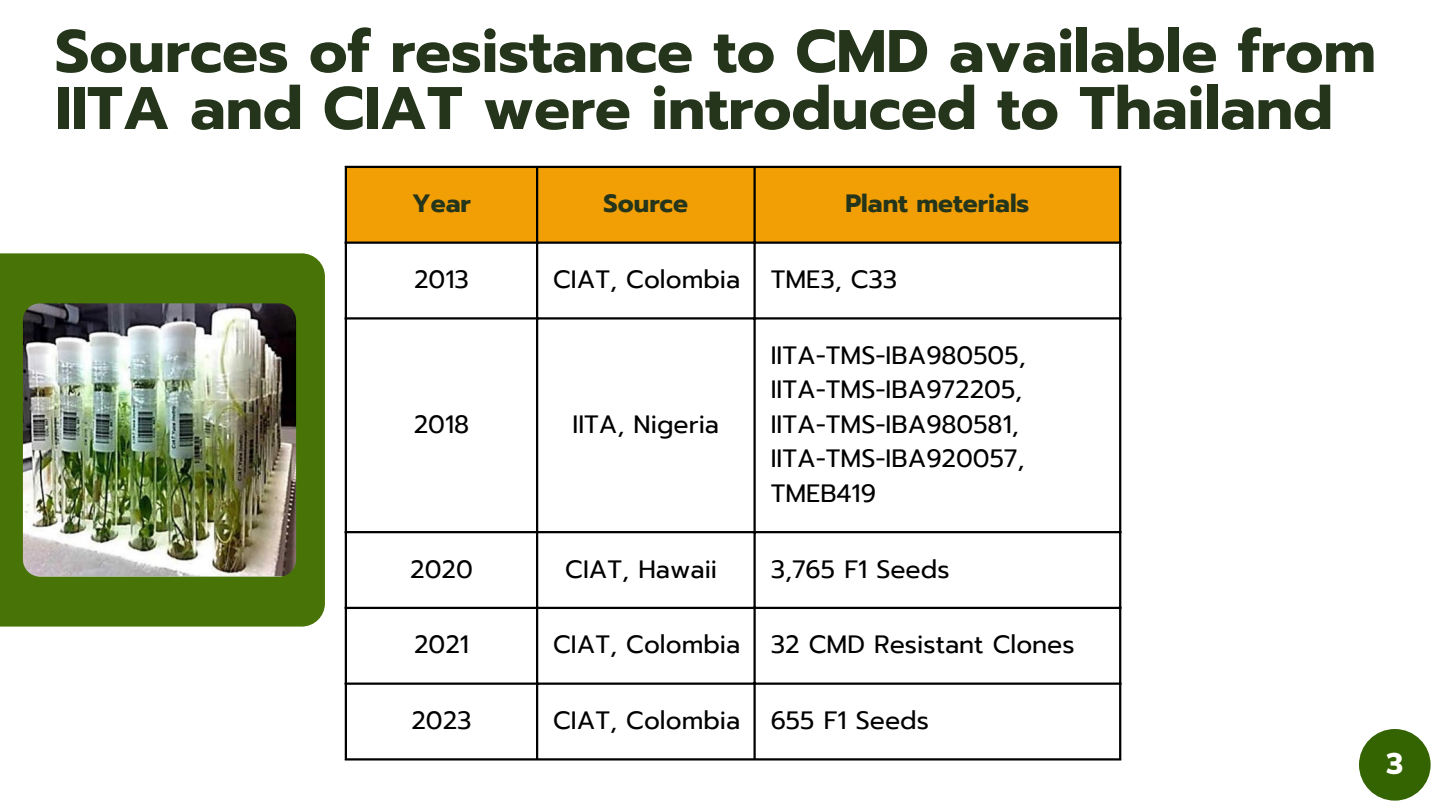
<style>
.page{position:relative;width:1440px;height:810px;background:#fff}
.page>*{position:absolute;margin:0;border:0;box-sizing:border-box;transform-origin:0 0}
.t1{font:700 60px/57px "Prompt";color:#24351b}
.t2{font:900 30px "Nunito Sans";color:#fff}
.t3{font:25px "Prompt";color:#000}
.t4{font:700 25px "Prompt";color:#24351b}
</style>
<div class="page">
<div style="left:0;top:253px;width:325px;height:374px;background:#487307"></div>
<div style="left:347px;top:168px;width:772px;height:74px;background:#f29f05"></div>
<hr style="left:345px;top:168px;width:2px;height:590px;background:#000">
<hr style="left:536px;top:168px;width:2px;height:590px;background:#000">
<hr style="left:753px;top:168px;width:3px;height:590px;background:#000">
<hr style="left:1119px;top:168px;width:2px;height:590px;background:#000">
<hr style="left:345px;top:166px;width:776px;height:2px;background:#000">
<hr style="left:345px;top:242px;width:776px;height:2px;background:#000">
<hr style="left:345px;top:317px;width:776px;height:3px;background:#000">
<hr style="left:345px;top:531px;width:776px;height:2px;background:#000">
<hr style="left:345px;top:607px;width:776px;height:2px;background:#000">
<hr style="left:345px;top:683px;width:776px;height:2px;background:#000">
<hr style="left:345px;top:758px;width:776px;height:3px;background:#000">
<img style="left:23px;top:303px;width:273px;height:274px;border-radius:17px">
<div style="left:1359px;top:729px;width:72px;height:72px;background:#336401;border-radius:50%"></div>
<p class="t1" style="left:55px;top:23px;width:1322px">Sources of resistance to CMD available from<br>IITA and CIAT were introduced to Thailand</p>
<p class="t4" style="left:412px;top:185px;width:60px">Year</p>
<p class="t4" style="left:604px;top:185px;width:86px">Source</p>
<p class="t4" style="left:845px;top:185px;width:185px">Plant meterials</p>
<p class="t3" style="left:414px;top:261px;width:56px">2013</p>
<p class="t3" style="left:553px;top:261px;width:189px">CIAT, Colombia</p>
<p class="t3" style="left:771px;top:261px;width:128px">TME3, C33</p>
<p class="t3" style="left:414px;top:406px;width:57px">2018</p>
<p class="t3" style="left:573px;top:406px;width:148px">IITA, Nigeria</p>
<p class="t3" style="left:771px;top:337px;width:256px">IITA-TMS-IBA980505,</p>
<p class="t3" style="left:771px;top:371px;width:253px">IITA-TMS-IBA972205,</p>
<p class="t3" style="left:771px;top:406px;width:249px">IITA-TMS-IBA980581,</p>
<p class="t3" style="left:771px;top:440px;width:255px">IITA-TMS-IBA920057,</p>
<p class="t3" style="left:771px;top:475px;width:107px">TMEB419</p>
<p class="t3" style="left:410px;top:550px;width:64px">2020</p>
<p class="t3" style="left:565px;top:550px;width:153px">CIAT, Hawaii</p>
<p class="t3" style="left:771px;top:550px;width:180px">3,765 F1 Seeds</p>
<p class="t3" style="left:414px;top:626px;width:56px">2021</p>
<p class="t3" style="left:553px;top:626px;width:189px">CIAT, Colombia</p>
<p class="t3" style="left:771px;top:626px;width:305px">32 CMD Resistant Clones</p>
<p class="t3" style="left:411px;top:702px;width:62px">2023</p>
<p class="t3" style="left:553px;top:702px;width:189px">CIAT, Colombia</p>
<p class="t3" style="left:771px;top:702px;width:160px">655 F1 Seeds</p>
<p class="t2" style="left:1386px;top:743px;width:19px">3</p>
</div>
